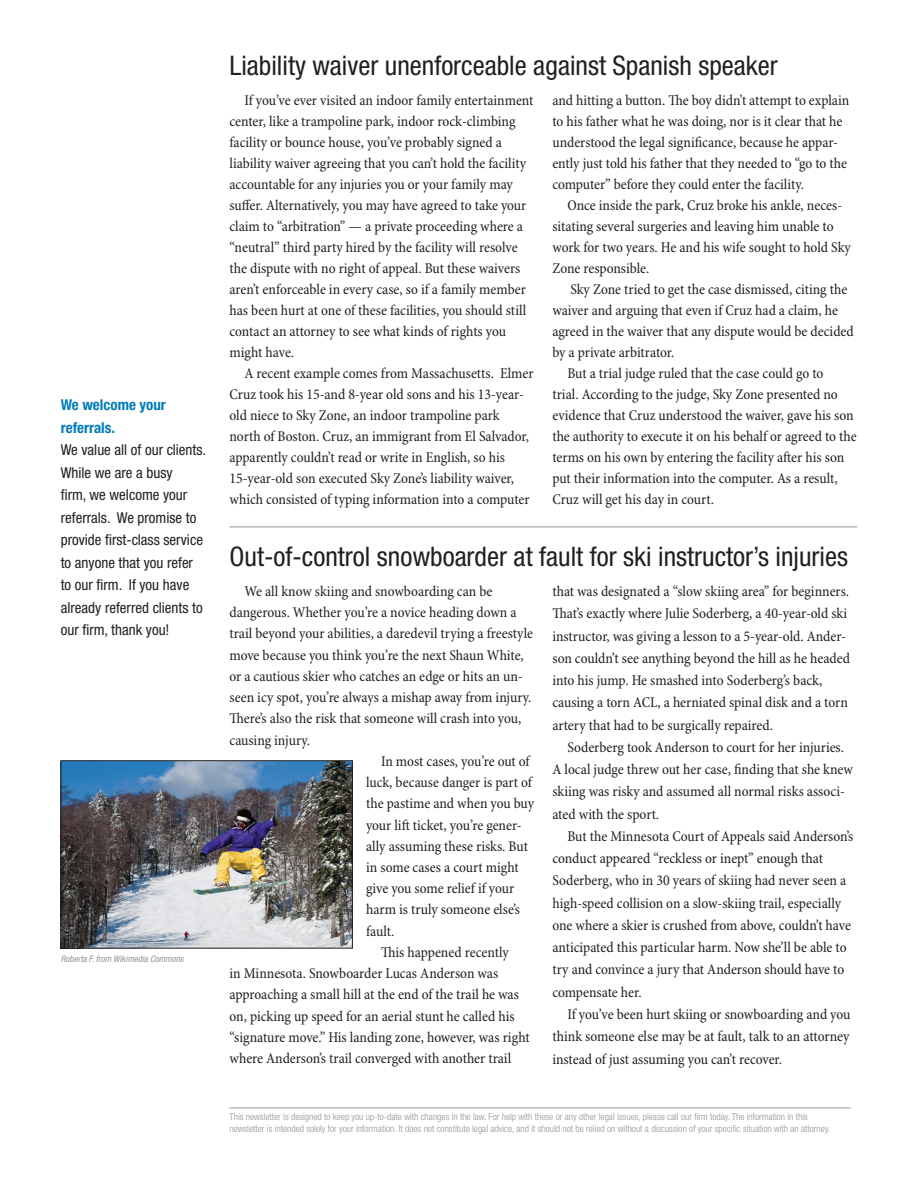
<style>
.page{position:relative;width:918px;height:1188px;background:#fff}
.page>*{position:absolute;margin:0;border:0;box-sizing:border-box;transform-origin:0 0}
.Story_Title_-_small{font:condensed 27px "Helvetica Neue";color:#231f20}
.Body_Text{font:condensed 15px/21px "Minion Pro";letter-spacing:-.005em;color:#231f20}
.Referrals_blurb{font:condensed 15px/22.5px "Helvetica Neue";color:#231f20}
.Referrals_blurb-2{font:700 condensed 15px/22.5px "Helvetica Neue";color:#007cb6}
.Disclaimer{font:300 condensed 9.6px/12.1px "Helvetica Neue";color:#939598}
.TOC_-_title_BLUE{font:italic condensed 9px "Helvetica Neue";color:#939598}
</style>
<div class="page">
<hr style="left:230px;top:1108px;width:620px;height:1px;background:#939598">
<hr style="left:230px;top:526px;width:627px;height:1px;background:#939598">
<img style="left:63px;top:762px;width:288px;height:184px">
<div style="left:61px;top:760px;width:292px;height:188px;border:1px solid #231f20"></div>
<p class="Referrals_blurb-2" style="left:61px;top:393px;width:107px">We welcome your referrals.</p>
<p class="Referrals_blurb" style="left:61px;top:439px;width:147px">We value all of our clients.<br>While we are a busy<br>firm, we welcome your referrals. We promise to provide first-class service to anyone that you refer to our firm. If you have already referred clients to our firm, thank you!</p>
<p class="TOC_-_title_BLUE" style="left:61px;top:953px;width:124px">Roberta F. from Wikimedia Commons</p>
<p class="Story_Title_-_small" style="left:230px;top:50px;width:550px">Liability waiver unenforceable against Spanish speaker</p>
<p class="Body_Text" style="left:230px;top:91px;width:306px;text-indent:15px">If you’ve ever visited an indoor family entertainment center, like a trampoline park, indoor rock-climbing facility or bounce house, you’ve probably signed a liability waiver agreeing that you can’t hold the facility accountable for any injuries you or your family may suffer. Alternatively, you may have agreed to take your claim to “arbitration” — a private proceeding where a “neutral” third party hired by the facility will resolve the dispute with no right of appeal. But these waivers aren’t enforceable in every case, so if a family member has been hurt at one of these facilities, you should still contact an attorney to see what kinds of rights you might have.</p>
<p class="Body_Text" style="left:230px;top:364px;width:306px;text-indent:15px">A recent example comes from Massachusetts. Elmer Cruz took his 15-and 8-year old sons and his 13-year&shy;old niece to Sky Zone, an indoor trampoline park north of Boston. Cruz, an immigrant from El Salvador, apparently couldn’t read or write in English, so his 15-year-old son executed Sky Zone’s liability waiver, which consisted of typing information into a computer</p>
<p class="Body_Text" style="left:552px;top:91px;width:298px">and hitting a button. The boy didn’t attempt to explain to his father what he was doing, nor is it clear that he understood the legal significance, because he appar&shy;ently just told his father that they needed to “go to the computer” before they could enter the facility.</p>
<p class="Body_Text" style="left:552px;top:196px;width:300px;text-indent:15px">Once inside the park, Cruz broke his ankle, neces&shy;sitating several surgeries and leaving him unable to work for two years. He and his wife sought to hold Sky Zone responsible.</p>
<p class="Body_Text" style="left:552px;top:280px;width:303px;text-indent:18px">Sky Zone tried to get the case dismissed, citing the waiver and arguing that even if Cruz had a claim, he agreed in the waiver that any dispute would be decided by a private arbitrator.</p>
<p class="Body_Text" style="left:552px;top:364px;width:306px;text-indent:15px">But a trial judge ruled that the case could go to<br>trial. According to the judge, Sky Zone presented no evidence that Cruz understood the waiver, gave his son the authority to execute it on his behalf or agreed to the terms on his own by entering the facility after his son put their information into the computer. As a result, Cruz will get his day in court.</p>
<p class="Story_Title_-_small" style="left:230px;top:541px;width:620px">Out-of-control snowboarder at fault for ski instructor’s injuries</p>
<p class="Body_Text" style="left:230px;top:581px;width:305px;text-indent:15px">We all know skiing and snowboarding can be dangerous. Whether you’re a novice heading down a trail beyond your abilities, a daredevil trying a freestyle move because you think you’re the next Shaun White, or a cautious skier who catches an edge or hits an un&shy;seen icy spot, you’re always a mishap away from injury.<br>There’s also the risk that someone will crash into you, causing injury.</p>
<p class="Body_Text" style="left:366px;top:751px;width:170px;text-indent:15px">In most cases, you’re out of luck, because danger is part of the pastime and when you buy your lift ticket, you’re gener&shy;ally assuming these risks. But in some cases a court might give you some relief if your harm is truly someone else’s fault.</p>
<p class="Body_Text" style="left:230px;top:942px;width:302px;text-indent:152px">This happened recently<br>in Minnesota. Snowboarder Lucas Anderson was approaching a small hill at the end of the trail he was on, picking up speed for an aerial stunt he called his “signature move.” His landing zone, however, was right where Anderson’s trail converged with another trail</p>
<p class="Body_Text" style="left:552px;top:581px;width:299px;line-height:22.2px">that was designated a “slow skiing area” for beginners.<br>That’s exactly where Julie Soderberg, a 40-year-old ski instructor, was giving a lesson to a 5-year-old. Ander&shy;son couldn’t see anything beyond the hill as he headed into his jump. He smashed into Soderberg’s back, causing a torn ACL, a herniated spinal disk and a torn artery that had to be surgically repaired.</p>
<p class="Body_Text" style="left:552px;top:737px;width:302px;line-height:22.2px;text-indent:15px">Soderberg took Anderson to court for her injuries.<br>A local judge threw out her case, finding that she knew skiing was risky and assumed all normal risks associ&shy;ated with the sport.</p>
<p class="Body_Text" style="left:552px;top:826px;width:303px;line-height:22.2px;text-indent:15px">But the Minnesota Court of Appeals said Anderson’s conduct appeared “reckless or inept” enough that Soderberg, who in 30 years of skiing had never seen a high-speed collision on a slow-skiing trail, especially one where a skier is crushed from above, couldn’t have anticipated this particular harm. Now she’ll be able to try and convince a jury that Anderson should have to compensate her.</p>
<p class="Body_Text" style="left:552px;top:1004px;width:300px;line-height:22.2px;text-align:justify;text-indent:15px">If you’ve been hurt skiing or snowboarding and you think someone else may be at fault, talk to an attorney instead of just assuming you can’t recover.</p>
<p class="Disclaimer" style="left:230px;top:1110px;width:602px">This newsletter is designed to keep you up-to-date with changes in the law. For help with these or any other legal issues, please call our firm today. The information in this newsletter is intended solely for your information. It does not constitute legal advice, and it should not be relied on without a discussion of your specific situation with an attorney.</p>
</div>
